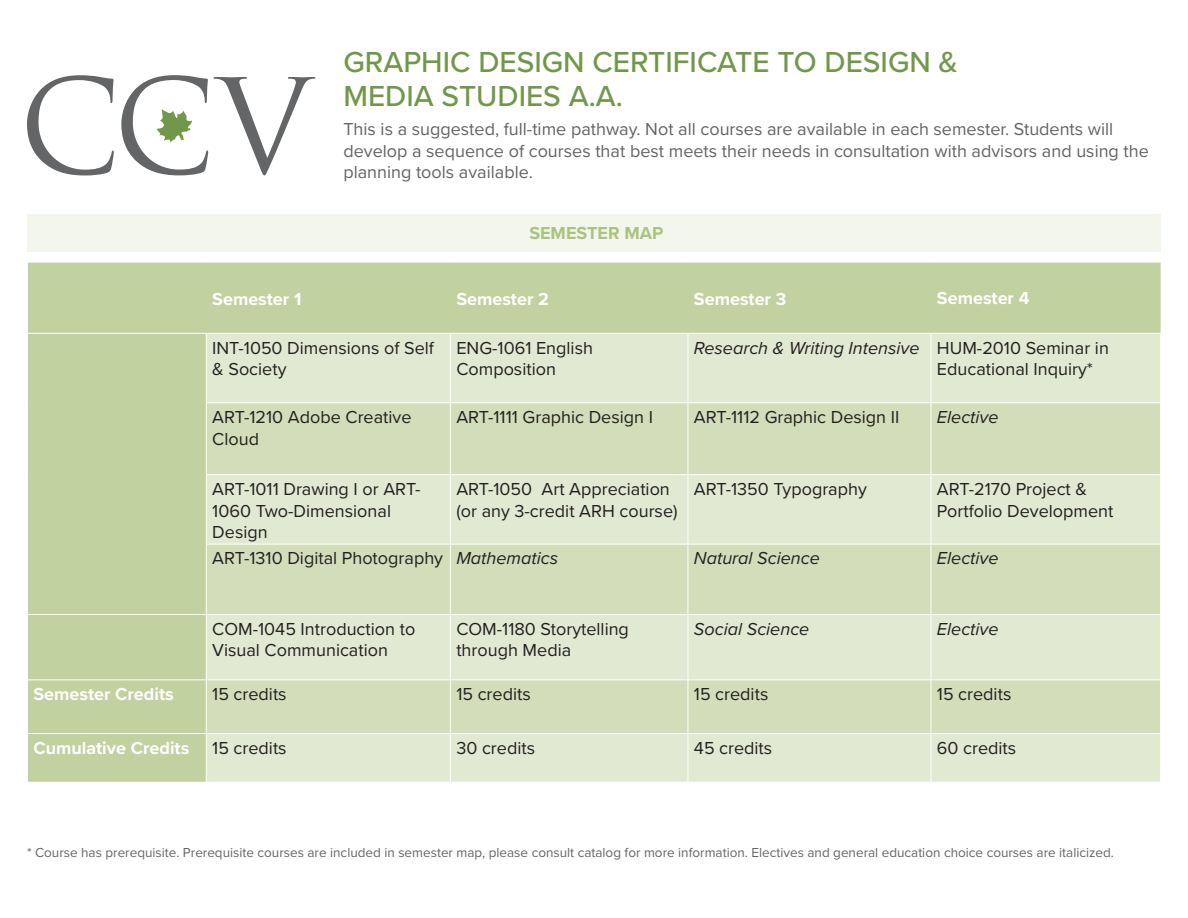
<style>
.page{position:relative;width:1188px;height:918px;background:#fff}
.page>*{position:absolute;margin:0;border:0;box-sizing:border-box;transform-origin:0 0}
.t1{font:500 30px/34.5px "Proxima Nova";color:#71984a}
.Table_content{font:18px/21.6px "Proxima Nova";color:#231f20}
.paragraph{font:18px/21.6px "Proxima Nova";color:#636466}
.Table_content-2{font:italic 18px "Proxima Nova";color:#231f20}
.Column_header_p1{font:700 18px "Proxima Nova";color:#fff}
.Semester_Map{font:700 18px "Proxima Nova";color:#aac37f}
.Prerequisite{font:13.5px "Proxima Nova";color:#636567}
</style>
<div class="page">
<svg style="left:27px;top:75px;width:87px;height:100px"></svg>
<svg style="left:121px;top:75px;width:194px;height:100px"></svg>
<div style="left:28px;top:263px;width:1133px;height:519px;background:#c2d1a0"></div>
<div style="left:207px;top:334px;width:953px;height:448px;background:#e2e9d3"></div>
<svg style="left:207px;top:403px;width:953px;height:330px;background:#d9e2c4"></svg>
<hr style="left:206px;top:334px;width:1px;height:68px;background:#fff">
<hr style="left:450px;top:334px;width:1px;height:68px;background:#fff">
<hr style="left:688px;top:334px;width:1px;height:68px;background:#fff">
<hr style="left:931px;top:334px;width:1px;height:68px;background:#fff">
<hr style="left:1160px;top:334px;width:1px;height:68px;background:#fff">
<hr style="left:206px;top:402px;width:244px;height:1px;background:#fff">
<hr style="left:206px;top:403px;width:1px;height:71px;background:#fff">
<hr style="left:450px;top:402px;width:238px;height:1px;background:#fff">
<hr style="left:450px;top:403px;width:1px;height:71px;background:#fff">
<hr style="left:688px;top:402px;width:243px;height:1px;background:#fff">
<hr style="left:688px;top:403px;width:1px;height:71px;background:#fff">
<hr style="left:931px;top:402px;width:230px;height:1px;background:#fff">
<hr style="left:931px;top:403px;width:1px;height:71px;background:#fff">
<hr style="left:1160px;top:403px;width:1px;height:71px;background:#fff">
<hr style="left:206px;top:474px;width:244px;height:1px;background:#fff">
<hr style="left:206px;top:475px;width:1px;height:69px;background:#fff">
<hr style="left:450px;top:474px;width:238px;height:1px;background:#fff">
<hr style="left:450px;top:475px;width:1px;height:69px;background:#fff">
<hr style="left:688px;top:474px;width:243px;height:1px;background:#fff">
<hr style="left:688px;top:475px;width:1px;height:69px;background:#fff">
<hr style="left:931px;top:474px;width:230px;height:1px;background:#fff">
<hr style="left:931px;top:475px;width:1px;height:69px;background:#fff">
<hr style="left:1160px;top:475px;width:1px;height:69px;background:#fff">
<hr style="left:206px;top:544px;width:244px;height:1px;background:#fff">
<hr style="left:206px;top:545px;width:1px;height:69px;background:#fff">
<hr style="left:450px;top:544px;width:238px;height:1px;background:#fff">
<hr style="left:450px;top:545px;width:1px;height:69px;background:#fff">
<hr style="left:688px;top:544px;width:243px;height:1px;background:#fff">
<hr style="left:688px;top:545px;width:1px;height:69px;background:#fff">
<hr style="left:931px;top:544px;width:230px;height:1px;background:#fff">
<hr style="left:931px;top:545px;width:1px;height:69px;background:#fff">
<hr style="left:1160px;top:545px;width:1px;height:69px;background:#fff">
<hr style="left:27px;top:614px;width:179px;height:1px;background:#fff">
<hr style="left:206px;top:614px;width:244px;height:1px;background:#fff">
<hr style="left:206px;top:615px;width:1px;height:64px;background:#fff">
<hr style="left:450px;top:614px;width:238px;height:1px;background:#fff">
<hr style="left:450px;top:615px;width:1px;height:64px;background:#fff">
<hr style="left:688px;top:614px;width:243px;height:1px;background:#fff">
<hr style="left:688px;top:615px;width:1px;height:64px;background:#fff">
<hr style="left:931px;top:614px;width:230px;height:1px;background:#fff">
<hr style="left:931px;top:615px;width:1px;height:64px;background:#fff">
<hr style="left:1160px;top:615px;width:1px;height:64px;background:#fff">
<hr style="left:27px;top:679px;width:179px;height:1px;background:#fff">
<hr style="left:206px;top:679px;width:244px;height:1px;background:#fff">
<hr style="left:206px;top:680px;width:1px;height:53px;background:#fff">
<hr style="left:450px;top:679px;width:238px;height:1px;background:#fff">
<hr style="left:450px;top:680px;width:1px;height:53px;background:#fff">
<hr style="left:688px;top:679px;width:243px;height:1px;background:#fff">
<hr style="left:688px;top:680px;width:1px;height:53px;background:#fff">
<hr style="left:931px;top:679px;width:230px;height:1px;background:#fff">
<hr style="left:931px;top:680px;width:1px;height:53px;background:#fff">
<hr style="left:1160px;top:680px;width:1px;height:53px;background:#fff">
<hr style="left:27px;top:733px;width:179px;height:1px;background:#fff">
<hr style="left:206px;top:733px;width:244px;height:1px;background:#fff">
<hr style="left:206px;top:734px;width:1px;height:48px;background:#fff">
<hr style="left:450px;top:733px;width:238px;height:1px;background:#fff">
<hr style="left:450px;top:734px;width:1px;height:48px;background:#fff">
<hr style="left:688px;top:733px;width:243px;height:1px;background:#fff">
<hr style="left:688px;top:734px;width:1px;height:48px;background:#fff">
<hr style="left:931px;top:733px;width:230px;height:1px;background:#fff">
<hr style="left:931px;top:734px;width:1px;height:48px;background:#fff">
<hr style="left:1160px;top:734px;width:1px;height:48px;background:#fff">
<hr style="left:27px;top:333px;width:179px;height:1px;background:#fff">
<hr style="left:206px;top:333px;width:244px;height:1px;background:#fff">
<hr style="left:450px;top:333px;width:238px;height:1px;background:#fff">
<hr style="left:688px;top:333px;width:243px;height:1px;background:#fff">
<hr style="left:931px;top:333px;width:230px;height:1px;background:#fff">
<div style="left:27px;top:214px;width:1134px;height:38px;background:#f3f6ed"></div>
<p class="t1" style="left:343px;top:43px;width:616px">GRAPHIC DESIGN CERTIFICATE TO DESIGN &amp;<br>MEDIA STUDIES A.A.</p>
<p class="paragraph" style="left:343px;top:118px;width:807px">This is a suggested, full-time pathway. Not all courses are available in each semester. Students will develop a sequence of courses that best meets their needs in consultation with advisors and using the planning tools available.</p>
<p class="Semester_Map" style="left:529px;top:219px;width:135px">SEMESTER MAP</p>
<p class="Column_header_p1" style="left:212px;top:285px;width:91px">Semester 1</p>
<p class="Column_header_p1" style="left:456px;top:285px;width:94px">Semester 2</p>
<p class="Column_header_p1" style="left:694px;top:285px;width:94px">Semester 3</p>
<p class="Column_header_p1" style="left:937px;top:285px;width:94px">Semester 4</p>
<p class="Table_content" style="left:212px;top:336px;width:223px">INT-1050 Dimensions of Self &amp; Society</p>
<p class="Table_content" style="left:456px;top:336px;width:138px">ENG-1061 English<br>Composition</p>
<p class="Table_content-2" style="left:694px;top:334px;width:227px">Research &amp; Writing Intensive</p>
<p class="Table_content" style="left:937px;top:336px;width:173px">HUM-2010 Seminar in</p>
<p class="Table_content" style="left:937px;top:358px;width:158px">Educational Inquiry*</p>
<p class="Table_content" style="left:212px;top:405px;width:201px">ART-1210 Adobe Creative<br>Cloud</p>
<p class="Table_content" style="left:456px;top:405px;width:198px">ART-1111 Graphic Design I</p>
<p class="Table_content" style="left:694px;top:405px;width:207px">ART-1112 Graphic Design II</p>
<p class="Table_content-2" style="left:937px;top:404px;width:63px">Elective</p>
<p class="Table_content" style="left:212px;top:477px;width:210px">ART-1011 Drawing I or ART-<br>1060 Two-Dimensional<br>Design</p>
<p class="Table_content" style="left:456px;top:477px;width:215px">ART-1050 Art Appreciation</p>
<p class="Table_content" style="left:694px;top:477px;width:174px">ART-1350 Typography</p>
<p class="Table_content" style="left:937px;top:477px;width:178px">ART-2170 Project &amp;<br>Portfolio Development</p>
<p class="Table_content" style="left:456px;top:499px;width:223px">(or any 3-credit ARH course)</p>
<p class="Table_content" style="left:212px;top:547px;width:232px">ART-1310 Digital Photography</p>
<p class="Table_content-2" style="left:456px;top:545px;width:103px">Mathematics</p>
<p class="Table_content-2" style="left:694px;top:545px;width:127px">Natural Science</p>
<p class="Table_content-2" style="left:937px;top:545px;width:63px">Elective</p>
<p class="Table_content" style="left:212px;top:617px;width:205px">COM-1045 Introduction to<br>Visual Communication</p>
<p class="Table_content" style="left:456px;top:617px;width:174px">COM-1180 Storytelling through Media</p>
<p class="Table_content-2" style="left:694px;top:615px;width:117px">Social Science</p>
<p class="Table_content-2" style="left:937px;top:615px;width:63px">Elective</p>
<p class="Column_header_p1" style="left:33px;top:681px;width:142px">Semester Credits</p>
<p class="Table_content" style="left:212px;top:682px;width:76px">15 credits</p>
<p class="Table_content" style="left:456px;top:682px;width:76px">15 credits</p>
<p class="Table_content" style="left:694px;top:682px;width:76px">15 credits</p>
<p class="Table_content" style="left:937px;top:682px;width:76px">15 credits</p>
<p class="Column_header_p1" style="left:33px;top:734px;width:157px">Cumulative Credits</p>
<p class="Table_content" style="left:212px;top:736px;width:76px">15 credits</p>
<p class="Table_content" style="left:456px;top:736px;width:80px">30 credits</p>
<p class="Table_content" style="left:694px;top:736px;width:80px">45 credits</p>
<p class="Table_content" style="left:937px;top:736px;width:81px">60 credits</p>
<p class="Prerequisite" style="left:27px;top:842px;width:1089px">* Course has prerequisite. Prerequisite courses are included in semester map, please consult catalog for more information. Electives and general education choice courses are italicized.</p>
</div>
